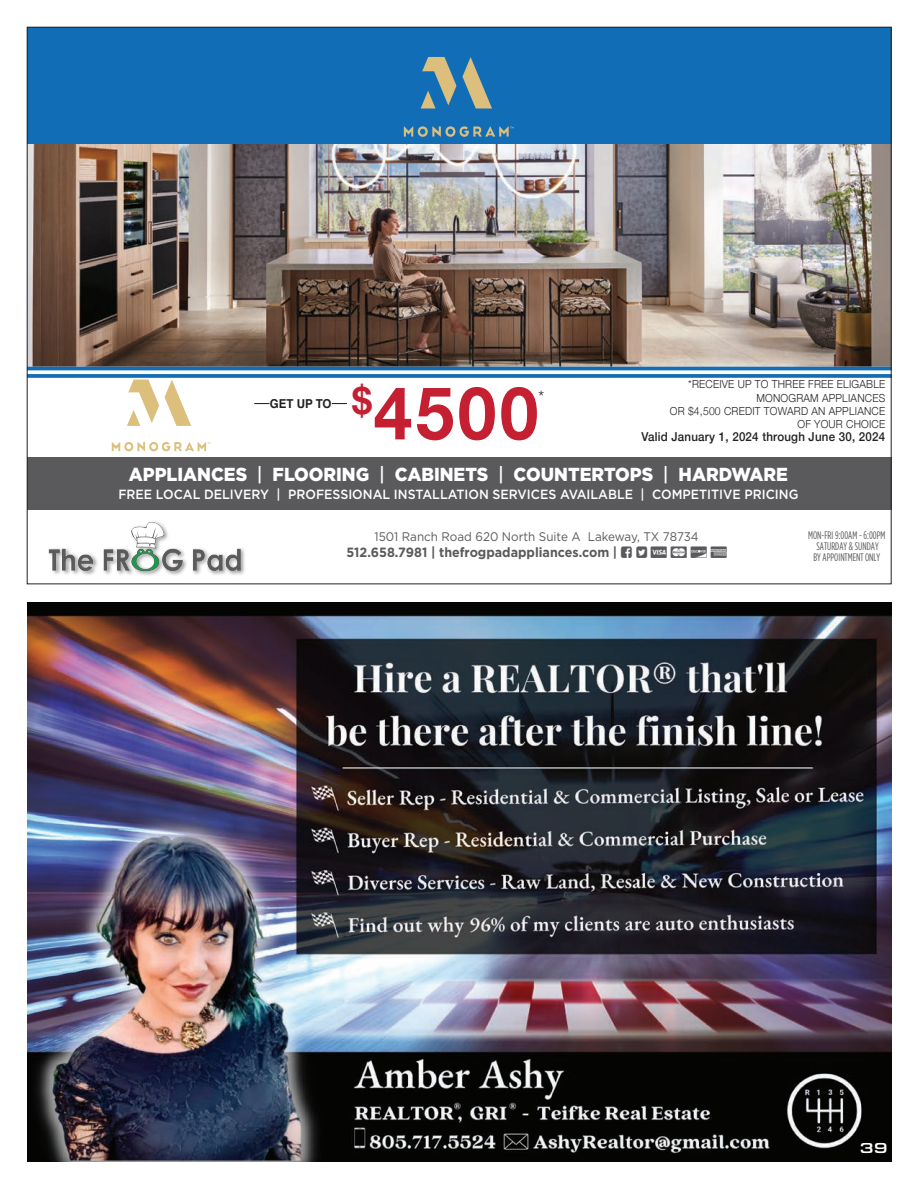
<style>
.page{position:relative;width:918px;height:1188px;background:#fff}
.page>*{position:absolute;margin:0;border:0;box-sizing:border-box;transform-origin:0 0}
.t1{font:700 73.35px "Helvetica Neue LT Std";color:#c42031;scale:.95 1}
.t2{font:900 18.9px "Gotham";color:#fff;scale:.94 1}
.t3{font:300 17.25px "Helvetica Neue";color:#231f20;scale:.94 1}
.t4{font:500 15px "Eurostile Ext";color:#fff}
.t5{font:500 13.35px "Gotham";color:#fff;scale:.94 1}
.t6{font:700 13.35px "Gotham";color:#5a5a5d;scale:.94 1}
.t7{font:12.45px "Gotham";color:#5a5a5d;scale:.94 1}
.t8{font:500 12.3px "Helvetica Neue";letter-spacing:.02em;color:#231f20;scale:.94 1}
.t9{font:700 12.3px "Helvetica";color:#231f20;scale:.94 1}
.t10{font:300 11.1px/13.4px "Helvetica Neue";letter-spacing:.02em;color:#231f20;text-align:right;scale:.94 1}
.t11{font:condensed 10.95px/11.2px "Gotham";color:#5a5a5d;text-align:center;scale:.94 1}
.s1{font-weight:500}
</style>
<div class="page">
<img style="left:27px;top:602px;width:864px;height:559px">
<img style="left:29px;top:144px;width:860px;height:223px">
<svg style="left:29px;top:370px;width:860px;height:1px"></svg>
<hr style="left:27px;top:367px;width:864px;height:3px;background:#126db7">
<svg style="left:29px;top:374px;width:860px;height:4px;background:#2175ba"></svg>
<svg style="left:332px;top:403px;width:15px;height:1px"></svg>
<svg style="left:254px;top:403px;width:15px;height:1px"></svg>
<div style="left:27px;top:27px;width:864px;height:117px;background:#126db7"></div>
<svg style="left:404px;top:57px;width:110px;height:80px"></svg>
<div style="left:27px;top:457px;width:864px;height:53px;background:#5a5a5d"></div>
<img style="left:48px;top:523px;width:196px;height:52px">
<svg style="left:112px;top:379px;width:99px;height:72px"></svg>
<p class="t9" style="left:270px;top:396px;width:67px">GET UP TO</p>
<h1 class="t1" style="left:352px;top:368px;width:198px"><sup>$</sup>4500</h1>
<h3 class="t3" style="left:539px;top:383px;width:8px">*</h3>
<p class="t10" style="left:670px;top:377px;width:231px">*RECEIVE UP TO THREE FREE ELIGABLE<br>MONOGRAM APPLIANCES<br>OR $4,500 CREDIT TOWARD AN APPLIANCE<br>OF YOUR CHOICE</p>
<p class="t8" style="left:642px;top:426px;width:261px">Valid January 1, 2024 through June 30, 2024</p>
<h2 class="t2" style="left:129px;top:462px;width:703px">APPLIANCES <span class="s1">|</span> FLOORING <span class="s1">|</span> CABINETS <span class="s1">|</span> COUNTERTOPS <span class="s1">|</span> HARDWARE</h2>
<p class="t5" style="left:118px;top:486px;width:725px">FREE LOCAL DELIVERY | PROFESSIONAL INSTALLATION SERVICES AVAILABLE | COMPETITIVE PRICING</p>
<p class="t7" style="left:375px;top:528px;width:346px">1501 Ranch Road 620 North Suite A Lakeway, TX 78734</p>
<p class="t6" style="left:346px;top:543px;width:290px">512.658.7981 | thefrogpadappliances.com |</p>
<p class="t11" style="left:808px;top:529px;width:84px">MON-FRI 9:00AM - 6:00PM<br>SATURDAY &amp; SUNDAY<br>BY APPOINTMENT ONLY</p>
<h3 class="t4" style="left:860px;top:1137px;width:29px">39</h3>
</div>
